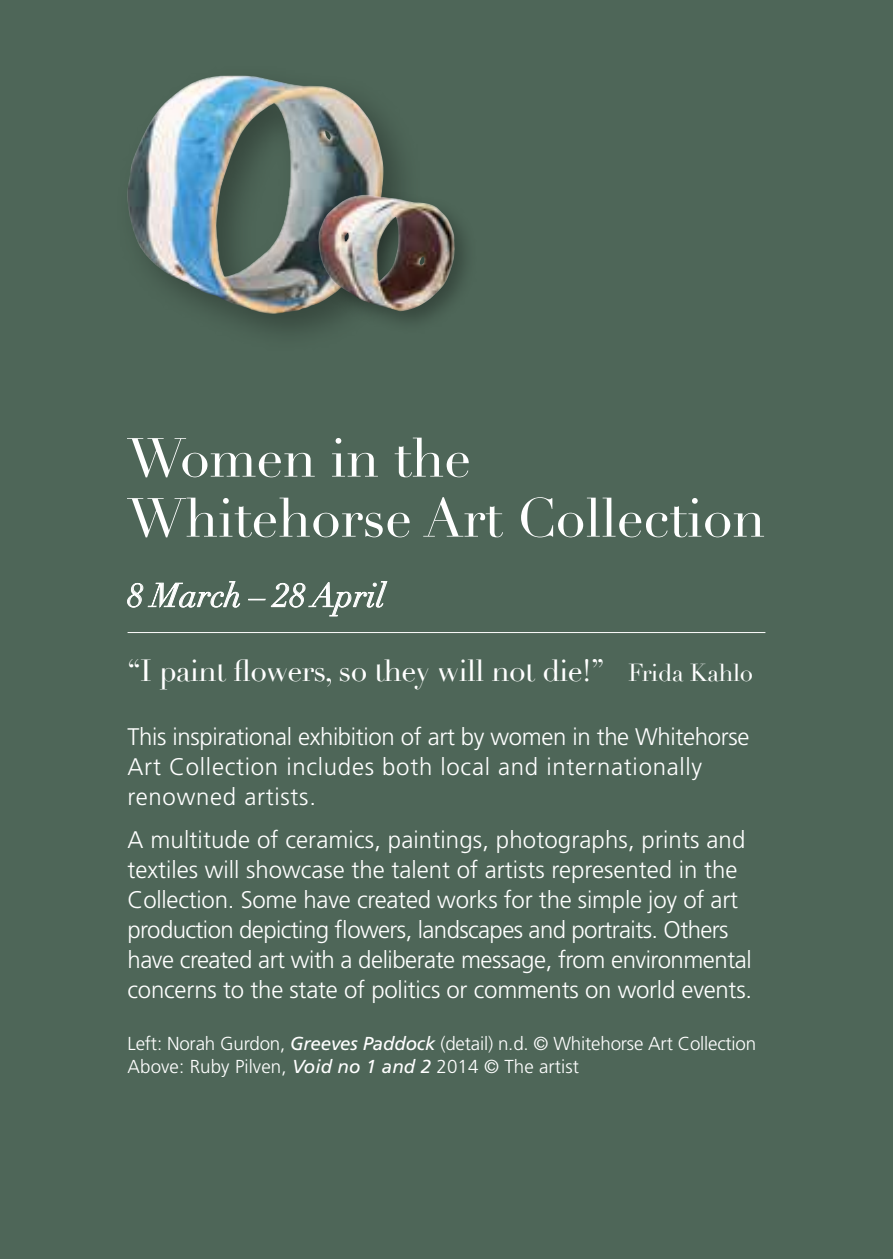
<style>
.page{position:relative;width:893px;height:1259px;background:#4e6658}
.page>*{position:absolute;margin:0;border:0;box-sizing:border-box;transform-origin:0 0}
.t1{font:54px/60px "Didot";letter-spacing:-.005em;color:#fff}
.t2{font:italic 33px "Didot";color:#fff}
.t3{font:30px "Didot";letter-spacing:-.02em;color:#fff}
.t4{font:300 24px/30px "Frutiger LT Pro";letter-spacing:-.01em;color:#fff}
.t5{font:300 24px/30px "Frutiger LT Pro";letter-spacing:.03em;color:#fff}
.t6{font:300 18.6px/22.5px "Frutiger LT Pro";letter-spacing:-.01em;color:#fff}
.s1{font-size:24px}
.s2{font-weight:400;font-style:italic}
</style>
<div class="page">
<hr style="left:128px;top:632px;width:637px;height:1px;background:#fff">
<svg style="left:127px;top:581px;width:113px;height:26px"></svg>
<svg style="left:248px;top:599px;width:17px;height:1px"></svg>
<svg style="left:271px;top:581px;width:116px;height:35px"></svg>
<div style="left:115px;top:63px;width:310px;height:291px;background:#000;opacity:.3"></div>
<img style="left:127px;top:76px;width:257px;height:238px">
<div style="left:311px;top:187px;width:169px;height:148px;background:#000;opacity:.3"></div>
<img style="left:318px;top:195px;width:137px;height:117px">
<h1 class="t1" style="left:128px;top:429px;width:639px">Women in the<br>Whitehorse Art Collection</h1>
<h2 class="t2" style="left:128px;top:575px;width:259px">8 March – 28 April</h2>
<p class="t3" style="left:128px;top:652px;width:627px">“I paint flowers, so they will not die!” <span class="s1">– Frida Kahlo</span></p>
<p class="t5" style="left:128px;top:722px;width:623px">This inspirational exhibition of art by women in the Whitehorse<br>Art Collection includes both local and internationally renowned artists.</p>
<p class="t4" style="left:128px;top:824px;width:626px">A multitude of ceramics, paintings, photographs, prints and textiles will showcase the talent of artists represented in the Collection. Some have created works for the simple joy of art production depicting flowers, landscapes and portraits. Others have created art with a deliberate message, from environmental concerns to the state of politics or comments on world events.</p>
<p class="t6" style="left:128px;top:1032px;width:630px">Left: Norah Gurdon, <span class="s2">Greeves Paddock</span> (detail) n.d. © Whitehorse Art Collection<br>Above: Ruby Pilven, <span class="s2">Void no 1 and 2</span> 2014 © The artist</p>
</div>
